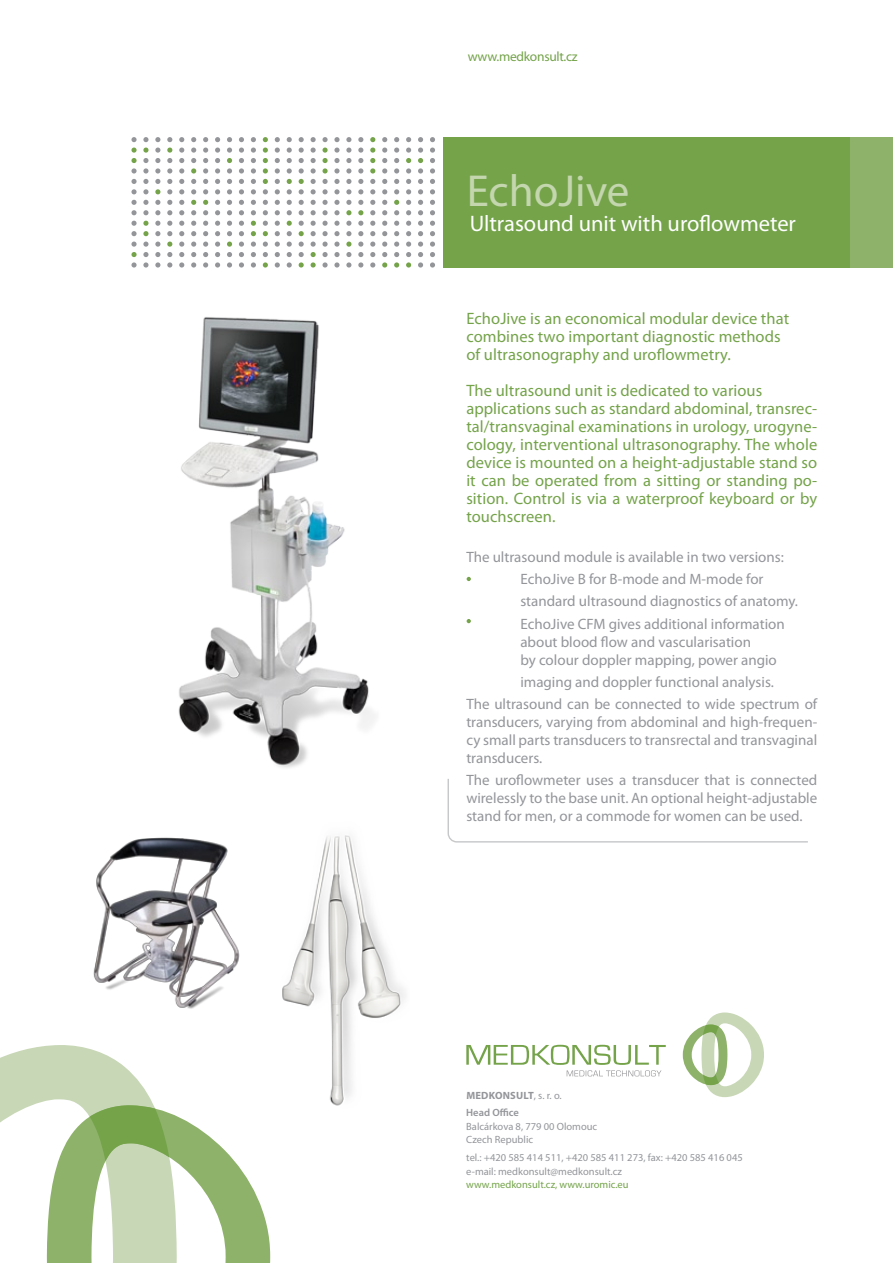
<style>
.page{position:relative;width:893px;height:1263px;background:#fff}
.page>*{position:absolute;margin:0;border:0;box-sizing:border-box;transform-origin:0 0}
.t1{font:45px "Myriad Pro";color:#c4d6ae}
.t2{font:22.5px "Myriad Pro";color:#fff}
.t3{font:16.5px/18px "Myriad Pro";letter-spacing:.005em;color:#74a34a}
.t4{font:15px/18px "Myriad Pro";color:#939599}
.t5{font:13.5px "Myriad Pro";letter-spacing:-.02em;color:#74a34a}
.t6{font:10.5px/13.5px "Myriad Pro";color:#939599}
.t7{font:10.5px "Myriad Pro";color:#74a34a}
.t8{font:700 10.5px/17.7px "Myriad Pro";letter-spacing:.02em;color:#939599}
.s1{font-weight:400}
.s2{font-weight:600}
</style>
<div class="page">
<div style="left:443px;top:137px;width:450px;height:131px;background:#74a34a"></div>
<svg style="left:131px;top:242px;width:6px;height:26px"></svg>
<svg style="left:131px;top:221px;width:6px;height:15px"></svg>
<svg style="left:131px;top:200px;width:6px;height:15px"></svg>
<svg style="left:131px;top:148px;width:6px;height:46px"></svg>
<svg style="left:131px;top:137px;width:6px;height:5px"></svg>
<svg style="left:143px;top:242px;width:6px;height:26px"></svg>
<svg style="left:143px;top:221px;width:6px;height:15px"></svg>
<svg style="left:143px;top:200px;width:6px;height:15px"></svg>
<svg style="left:143px;top:148px;width:6px;height:46px"></svg>
<svg style="left:143px;top:137px;width:6px;height:5px"></svg>
<svg style="left:155px;top:242px;width:5px;height:26px"></svg>
<svg style="left:155px;top:221px;width:5px;height:15px"></svg>
<svg style="left:155px;top:200px;width:5px;height:15px"></svg>
<svg style="left:155px;top:148px;width:5px;height:46px"></svg>
<svg style="left:155px;top:137px;width:5px;height:5px"></svg>
<svg style="left:167px;top:242px;width:5px;height:26px"></svg>
<svg style="left:167px;top:221px;width:5px;height:15px"></svg>
<svg style="left:167px;top:200px;width:5px;height:15px"></svg>
<svg style="left:167px;top:148px;width:5px;height:46px"></svg>
<svg style="left:167px;top:137px;width:5px;height:5px"></svg>
<svg style="left:179px;top:242px;width:5px;height:26px"></svg>
<svg style="left:179px;top:221px;width:5px;height:15px"></svg>
<svg style="left:179px;top:200px;width:5px;height:15px"></svg>
<svg style="left:179px;top:148px;width:5px;height:46px"></svg>
<svg style="left:179px;top:137px;width:5px;height:5px"></svg>
<svg style="left:191px;top:242px;width:5px;height:26px"></svg>
<svg style="left:191px;top:221px;width:5px;height:15px"></svg>
<svg style="left:191px;top:200px;width:5px;height:15px"></svg>
<svg style="left:191px;top:148px;width:5px;height:46px"></svg>
<svg style="left:191px;top:137px;width:5px;height:5px"></svg>
<svg style="left:203px;top:242px;width:5px;height:26px"></svg>
<svg style="left:203px;top:221px;width:5px;height:15px"></svg>
<svg style="left:203px;top:200px;width:5px;height:15px"></svg>
<svg style="left:203px;top:148px;width:5px;height:46px"></svg>
<svg style="left:203px;top:137px;width:5px;height:5px"></svg>
<svg style="left:215px;top:242px;width:5px;height:26px"></svg>
<svg style="left:215px;top:221px;width:5px;height:15px"></svg>
<svg style="left:215px;top:200px;width:5px;height:15px"></svg>
<svg style="left:215px;top:148px;width:5px;height:46px"></svg>
<svg style="left:215px;top:137px;width:5px;height:5px"></svg>
<svg style="left:227px;top:242px;width:5px;height:26px"></svg>
<svg style="left:227px;top:221px;width:5px;height:15px"></svg>
<svg style="left:227px;top:200px;width:5px;height:15px"></svg>
<svg style="left:227px;top:148px;width:5px;height:46px"></svg>
<svg style="left:227px;top:137px;width:5px;height:5px"></svg>
<svg style="left:239px;top:242px;width:5px;height:26px"></svg>
<svg style="left:239px;top:221px;width:5px;height:15px"></svg>
<svg style="left:239px;top:200px;width:5px;height:15px"></svg>
<svg style="left:239px;top:148px;width:5px;height:46px"></svg>
<svg style="left:239px;top:137px;width:5px;height:5px"></svg>
<svg style="left:251px;top:242px;width:5px;height:26px"></svg>
<svg style="left:251px;top:221px;width:5px;height:15px"></svg>
<svg style="left:251px;top:200px;width:5px;height:15px"></svg>
<svg style="left:251px;top:148px;width:5px;height:46px"></svg>
<svg style="left:251px;top:137px;width:5px;height:5px"></svg>
<svg style="left:263px;top:242px;width:5px;height:26px"></svg>
<svg style="left:263px;top:221px;width:5px;height:15px"></svg>
<svg style="left:263px;top:200px;width:5px;height:15px"></svg>
<svg style="left:263px;top:148px;width:5px;height:46px"></svg>
<svg style="left:263px;top:137px;width:5px;height:5px"></svg>
<svg style="left:275px;top:242px;width:5px;height:26px"></svg>
<svg style="left:275px;top:221px;width:5px;height:15px"></svg>
<svg style="left:275px;top:200px;width:5px;height:15px"></svg>
<svg style="left:275px;top:148px;width:5px;height:46px"></svg>
<svg style="left:275px;top:137px;width:5px;height:5px"></svg>
<svg style="left:287px;top:242px;width:5px;height:26px"></svg>
<svg style="left:287px;top:221px;width:5px;height:15px"></svg>
<svg style="left:287px;top:200px;width:5px;height:15px"></svg>
<svg style="left:287px;top:148px;width:5px;height:46px"></svg>
<svg style="left:287px;top:137px;width:5px;height:5px"></svg>
<svg style="left:299px;top:242px;width:5px;height:26px"></svg>
<svg style="left:299px;top:221px;width:5px;height:15px"></svg>
<svg style="left:299px;top:200px;width:5px;height:15px"></svg>
<svg style="left:299px;top:148px;width:5px;height:46px"></svg>
<svg style="left:299px;top:137px;width:5px;height:5px"></svg>
<svg style="left:311px;top:242px;width:5px;height:26px"></svg>
<svg style="left:311px;top:221px;width:5px;height:15px"></svg>
<svg style="left:311px;top:200px;width:5px;height:15px"></svg>
<svg style="left:311px;top:148px;width:5px;height:46px"></svg>
<svg style="left:311px;top:137px;width:5px;height:5px"></svg>
<svg style="left:322px;top:242px;width:6px;height:26px"></svg>
<svg style="left:322px;top:221px;width:6px;height:15px"></svg>
<svg style="left:322px;top:200px;width:6px;height:15px"></svg>
<svg style="left:322px;top:148px;width:6px;height:46px"></svg>
<svg style="left:322px;top:137px;width:6px;height:5px"></svg>
<svg style="left:334px;top:242px;width:6px;height:26px"></svg>
<svg style="left:334px;top:221px;width:6px;height:15px"></svg>
<svg style="left:334px;top:200px;width:6px;height:15px"></svg>
<svg style="left:334px;top:148px;width:6px;height:46px"></svg>
<svg style="left:334px;top:137px;width:6px;height:5px"></svg>
<svg style="left:346px;top:242px;width:5px;height:26px"></svg>
<svg style="left:346px;top:221px;width:5px;height:15px"></svg>
<svg style="left:346px;top:200px;width:5px;height:15px"></svg>
<svg style="left:346px;top:148px;width:5px;height:46px"></svg>
<svg style="left:346px;top:137px;width:5px;height:5px"></svg>
<svg style="left:358px;top:242px;width:5px;height:26px"></svg>
<svg style="left:358px;top:221px;width:5px;height:15px"></svg>
<svg style="left:358px;top:200px;width:5px;height:15px"></svg>
<svg style="left:358px;top:148px;width:5px;height:46px"></svg>
<svg style="left:358px;top:137px;width:5px;height:5px"></svg>
<svg style="left:370px;top:242px;width:5px;height:26px"></svg>
<svg style="left:370px;top:221px;width:5px;height:15px"></svg>
<svg style="left:370px;top:200px;width:5px;height:15px"></svg>
<svg style="left:370px;top:148px;width:5px;height:46px"></svg>
<svg style="left:370px;top:137px;width:5px;height:5px"></svg>
<svg style="left:382px;top:242px;width:5px;height:26px"></svg>
<svg style="left:382px;top:221px;width:5px;height:15px"></svg>
<svg style="left:382px;top:200px;width:5px;height:15px"></svg>
<svg style="left:382px;top:148px;width:5px;height:46px"></svg>
<svg style="left:382px;top:137px;width:5px;height:5px"></svg>
<svg style="left:394px;top:242px;width:5px;height:26px"></svg>
<svg style="left:394px;top:221px;width:5px;height:15px"></svg>
<svg style="left:394px;top:200px;width:5px;height:15px"></svg>
<svg style="left:394px;top:148px;width:5px;height:46px"></svg>
<svg style="left:394px;top:137px;width:5px;height:5px"></svg>
<svg style="left:406px;top:242px;width:5px;height:26px"></svg>
<svg style="left:406px;top:221px;width:5px;height:15px"></svg>
<svg style="left:406px;top:200px;width:5px;height:15px"></svg>
<svg style="left:406px;top:148px;width:5px;height:46px"></svg>
<svg style="left:406px;top:137px;width:5px;height:5px"></svg>
<svg style="left:418px;top:242px;width:5px;height:26px"></svg>
<svg style="left:418px;top:221px;width:5px;height:15px"></svg>
<svg style="left:418px;top:200px;width:5px;height:15px"></svg>
<svg style="left:418px;top:148px;width:5px;height:46px"></svg>
<svg style="left:418px;top:137px;width:5px;height:5px"></svg>
<svg style="left:430px;top:242px;width:5px;height:26px"></svg>
<svg style="left:430px;top:221px;width:5px;height:15px"></svg>
<svg style="left:430px;top:200px;width:5px;height:15px"></svg>
<svg style="left:430px;top:148px;width:5px;height:46px"></svg>
<svg style="left:430px;top:137px;width:5px;height:5px"></svg>
<div style="left:850px;top:137px;width:43px;height:131px;background:#8eb269"></div>
<svg style="left:448px;top:779px;width:360px;height:63px"></svg>
<svg style="left:683px;top:1012px;width:81px;height:85px"></svg>
<svg style="left:466px;top:1045px;width:200px;height:31px"></svg>
<svg style="left:0;top:1045px;width:270px;height:218px"></svg>
<img style="left:254px;top:835px;width:152px;height:289px">
<img style="left:93px;top:837px;width:147px;height:172px">
<svg style="left:467px;top:619px;width:4px;height:4px"></svg>
<svg style="left:467px;top:577px;width:4px;height:4px"></svg>
<img style="left:178px;top:317px;width:197px;height:451px">
<p class="t5" style="left:468px;top:48px;width:111px">www.medkonsult.cz</p>
<h1 class="t1" style="left:467px;top:163px;width:164px">EchoJive</h1>
<h2 class="t2" style="left:470px;top:210px;width:328px">Ultrasound unit with uroflowmeter</h2>
<p class="t3" style="left:466px;top:309px;width:324px">EchoJive is an economical modular device that combines two important diagnostic methods of ultrasonography and uroflowmetry.</p>
<p class="t3" style="left:466px;top:381px;width:352px">The ultrasound unit is dedicated to various applications such as standard abdominal, transrec&shy;tal/transvaginal examinations in urology, urogyne&shy;cology, interventional ultrasonography. The whole device is mounted on a height-adjustable stand so it can be operated from a sitting or standing po&shy;sition. Control is via a waterproof keyboard or by touchscreen.</p>
<p class="t4" style="left:520px;top:546px;width:279px;line-height:22.2px;text-indent:-54px">The ultrasound module is available in two versions:<br>EchoJive B for B-mode and M-mode for standard ultrasound diagnostics of anatomy.<br>EchoJive CFM gives additional information</p>
<p class="t4" style="left:520px;top:632px;width:258px">about blood flow and vascularisation<br>by colour doppler mapping, power angio</p>
<p class="t4" style="left:466px;top:670px;width:352px;line-height:22.2px;text-indent:54px">imaging and doppler functional analysis.<br>The ultrasound can be connected to wide spectrum of</p>
<p class="t4" style="left:466px;top:713px;width:352px;text-align:justify">transducers, varying from abdominal and high-frequen&shy;cy small parts transducers to transrectal and transvaginal transducers.</p>
<p class="t4" style="left:466px;top:771px;width:352px;text-align:justify">The uroflowmeter uses a transducer that is connected wirelessly to the base unit. An optional height-adjustable stand for men, or a commode for women can be used.</p>
<p class="t8" style="left:466px;top:1086px;width:97px">MEDKONSULT<span class="s1">, s. r. o.<br></span><span class="s2">Head Office</span></p>
<p class="t6" style="left:466px;top:1119px;width:133px">Balcárkova 8, 779 00 Olomouc<br>Czech Republic</p>
<p class="t6" style="left:466px;top:1151px;width:278px">tel.: +420 585 414 511, +420 585 411 273, fax: +420 585 416 045 e-mail: medkonsult@medkonsult.cz</p>
<p class="t7" style="left:466px;top:1178px;width:164px">www.medkonsult.cz, www.uromic.eu</p>
</div>
